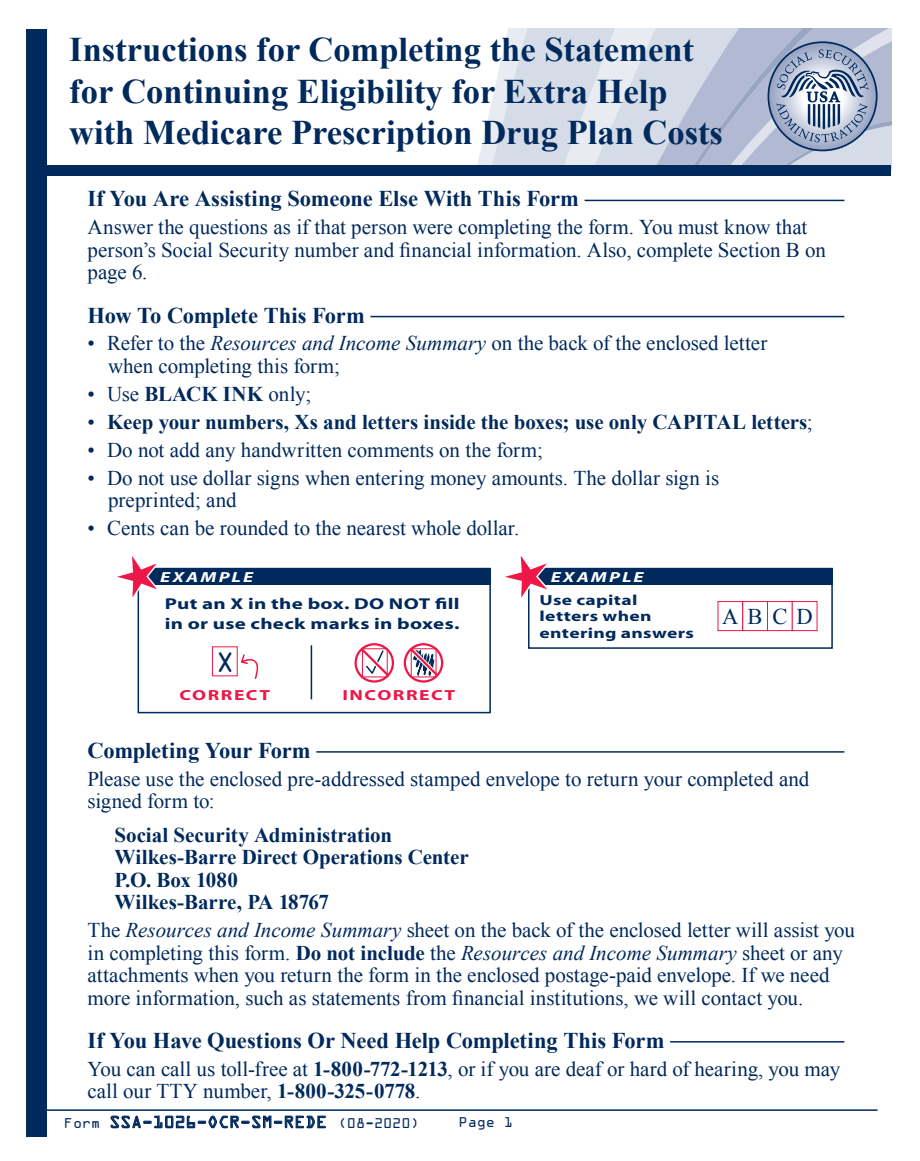
<style>
.page{position:relative;width:920px;height:1161px;background:#fff}
.page>*{position:absolute;margin:0;border:0;box-sizing:border-box;transform-origin:0 0}
.t1{font:700 34.5px/41.4px "Times New Roman";color:#00295c}
.t2{font:30px "OCRA Extended";color:#00295c}
.t3{font:700 22.5px "Times New Roman";letter-spacing:-.005em;color:#00295c}
.t4{font:22.5px "Times New Roman";color:#00295c}
.t5{font:21px/22.5px "Times New Roman";letter-spacing:-.005em;color:#00295c}
.t6{font:700 21px/22.5px "Times New Roman";letter-spacing:-.005em;color:#00295c}
.t7{font:18px "OCRA Extended";color:#00295c}
.t8{font:700 15.75px/19.5px "Myriad";letter-spacing:.015em;color:#00295c;scale:1.33 1}
.t9{font:15px "OCRA Extended";color:#00295c}
.t10{font:700 14.7px/23.2px "Myriad";letter-spacing:.015em;color:#00295c;scale:1.33 1}
.t11{font:700 14.7px "Myriad";letter-spacing:.08em;color:#ed1748;scale:1.33 1}
.t12{font:italic 700 14.7px "Myriad";letter-spacing:.115em;color:#fff;scale:1.33 1}
.s1{font-style:italic}
.s2{font-weight:700}
.s3{font-weight:400}
.s4{font-style:italic;color:#fff}
.s5{font-size:15px}
</style>
<div class="page">
<hr style="left:584px;top:200px;width:259px;height:1px;background:#00295c">
<hr style="left:370px;top:316px;width:473px;height:1px;background:#00295c">
<hr style="left:316px;top:751px;width:527px;height:1px;background:#00295c">
<hr style="left:669px;top:1041px;width:174px;height:1px;background:#00295c">
<hr style="left:40px;top:1109px;width:837px;height:1px;background:#00295c">
<div style="left:26px;top:29px;width:20px;height:1107px;background:#00295c"></div>
<div style="left:139px;top:568px;width:351px;height:16px;background:#00295c"></div>
<div style="left:137px;top:568px;width:353px;height:145px;border:2px solid #00295c"></div>
<svg style="left:117px;top:556px;width:47px;height:50px"></svg>
<hr style="left:310px;top:645px;width:2px;height:54px;background:#00295c">
<svg style="left:241px;top:654px;width:18px;height:25px"></svg>
<svg style="left:406px;top:643px;width:37px;height:40px"></svg>
<div style="left:354px;top:643px;width:40px;height:39px;border:2px solid #ed1748;border-radius:50%"></div>
<div style="left:410px;top:648px;width:26px;height:29px;border:1px solid #ed1748"></div>
<div style="left:403px;top:643px;width:40px;height:39px;border:2px solid #ed1748;border-radius:50%"></div>
<svg style="left:354px;top:643px;width:40px;height:38px"></svg>
<div style="left:529px;top:568px;width:303px;height:16px;background:#00295c"></div>
<div style="left:527px;top:568px;width:305px;height:81px;border:2px solid #00295c"></div>
<svg style="left:505px;top:556px;width:49px;height:49px"></svg>
<div style="left:717px;top:601px;width:25px;height:30px;border:1px solid #ed1748"></div>
<div style="left:742px;top:601px;width:25px;height:30px;border:1px solid #ed1748"></div>
<div style="left:766px;top:601px;width:26px;height:30px;border:1px solid #ed1748"></div>
<div style="left:791px;top:601px;width:26px;height:30px;border:1px solid #ed1748"></div>
<svg style="left:110px;top:1115px;width:216px;height:14px"></svg>
<svg style="left:475px;top:29px;width:415px;height:137px;background:#c3cbdc"></svg>
<div style="left:27px;top:166px;width:863px;height:10px;background:#00295c"></div>
<p class="t1" style="left:69px;top:28px;width:655px">Instructions for Completing the Statement for Continuing Eligibility for Extra Help with Medicare Prescription Drug Plan Costs</p>
<p class="t3" style="left:87px;top:183px;width:492px">If You Are Assisting Someone Else With This Form</p>
<p class="t5" style="left:87px;top:216px;width:739px">Answer the questions as if that person were completing the form. You must know that person’s Social Security number and financial information. Also, complete Section B on page 6.</p>
<p class="t3" style="left:87px;top:299px;width:278px">How To Complete This Form</p>
<p class="t5" style="left:108px;top:332px;width:660px;text-indent:-21px">• Refer to the <span class="s1">Resources and Income Summary</span> on the back of the enclosed letter when completing this form;</p>
<p class="t5" style="left:88px;top:382px;width:225px">• Use <span class="s2">BLACK INK</span> only;</p>
<p class="t6" style="left:88px;top:410px;width:726px"><span class="s3">•</span> Keep your numbers, Xs and letters inside the boxes; use only CAPITAL letters<span class="s3">;</span></p>
<p class="t5" style="left:88px;top:438px;width:456px">• Do not add any handwritten comments on the form;</p>
<p class="t5" style="left:108px;top:466px;width:612px;text-indent:-21px">• Do not use dollar signs when entering money amounts. The dollar sign is preprinted; and</p>
<p class="t5" style="left:88px;top:516px;width:433px">• Cents can be rounded to the nearest whole dollar.</p>
<p class="t12" style="left:160px;top:569px;width:71px">EXAMPLE</p>
<p class="t8" style="left:165px;top:594px;width:223px">Put an X in the box. DO NOT fill in or use check marks in boxes.</p>
<p class="t2" style="left:216px;top:646px;width:20px">X</p>
<p class="t11" style="left:179px;top:687px;width:70px">CORRECT</p>
<p class="t11" style="left:342px;top:687px;width:86px">INCORRECT</p>
<p class="t10" style="left:539px;top:565px;width:80px;text-indent:11px"><span class="s4">EXAMPLE<br></span>Use capital</p>
<p class="t10" style="left:539px;top:609px;width:118px;line-height:16.5px">letters when entering answers</p>
<p class="t4" style="left:721px;top:601px;width:92px">ABCD</p>
<p class="t3" style="left:87px;top:735px;width:224px">Completing Your Form</p>
<p class="t5" style="left:87px;top:767px;width:723px">Please use the enclosed pre-addressed stamped envelope to return your completed and signed form to:</p>
<p class="t6" style="left:114px;top:823px;width:355px">Social Security Administration<br>Wilkes-Barre Direct Operations Center<br>P.O. Box 1080<br>Wilkes-Barre, PA 18767</p>
<p class="t5" style="left:87px;top:918px;width:768px">The <span class="s1">Resources and Income Summary</span> sheet on the back of the enclosed letter will assist you in completing this form. <span class="s2">Do not include</span> the <span class="s1">Resources and Income Summary</span> sheet or any attachments when you return the form in the enclosed postage-paid envelope. If we need more information, such as statements from financial institutions, we will contact you.</p>
<p class="t3" style="left:87px;top:1024px;width:578px">If You Have Questions Or Need Help Completing This Form</p>
<p class="t5" style="left:87px;top:1057px;width:754px">You can call us toll-free at <span class="s2">1-800-772-1213</span>, or if you are deaf or hard of hearing, you may call our TTY number, <span class="s2">1-800-325-0778</span>.</p>
<p class="t7" style="left:64px;top:1112px;width:357px"><span class="s5">Form</span> SSA-1026-OCR-SM-REDE <span class="s5">(08-2020)</span></p>
<p class="t9" style="left:458px;top:1114px;width:56px">Page 1</p>
</div>
